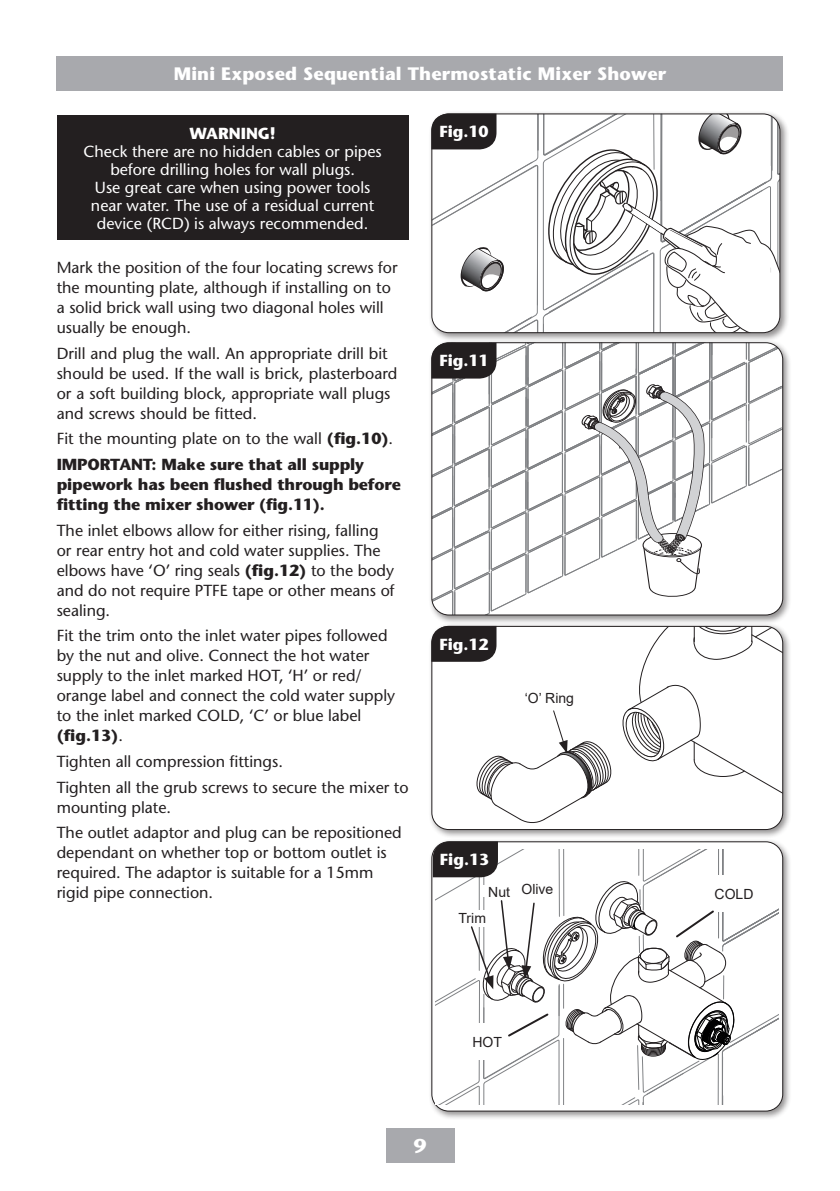
<style>
.page{position:relative;width:840px;height:1191px;background:#fff}
.page>*{position:absolute;margin:0;border:0;box-sizing:border-box;transform-origin:0 0}
.t1{font:700 20px "Stone Sans Std";color:#fff}
.t2{font:700 18px "Stone Sans Std";letter-spacing:.01em;color:#fff}
._03_Body_text_8pt_ITC{font:500 16px/20px "Stone Sans Std";color:#231f20}
.t3{font:500 16px/18px "Stone Sans Std";color:#fff;text-align:center}
._03_Body_text_8pt_ITC-2{font:700 16px/20px "Stone Sans Std";letter-spacing:-.01em;color:#231f20}
.t4{font:700 16px "Stone Sans Std";color:#fff}
.t5{font:14px "Arial";color:#231f20}
.s1{font-weight:700}
</style>
<div class="page">
<div style="left:57px;top:57px;width:725px;height:34px;background:#a8a9ad"></div>
<div style="left:386px;top:1128px;width:68px;height:34px;background:#a8a9ad"></div>
<div style="left:427px;top:339px;width:364px;height:286px;background:#231f20;opacity:.5"></div>
<div style="left:427px;top:622px;width:364px;height:217px;background:#231f20;opacity:.5"></div>
<div style="left:431px;top:626px;width:351px;height:203px;background:#fff;border-radius:17px"></div>
<svg style="left:622px;top:626px;width:160px;height:203px"></svg>
<div style="left:431px;top:626px;width:351px;height:204px;border:1px solid #231f20;border-radius:17px"></div>
<div style="left:427px;top:110px;width:361px;height:232px;background:#231f20;opacity:.5"></div>
<svg style="left:431px;top:343px;width:351px;height:272px"></svg>
<svg style="left:431px;top:626px;width:65px;height:36px;background:#2e2b2c"></svg>
<svg style="left:431px;top:114px;width:348px;height:219px"></svg>
<svg style="left:476px;top:710px;width:136px;height:113px"></svg>
<div style="left:57px;top:115px;width:351px;height:125px;background:#231f20"></div>
<div style="left:427px;top:838px;width:364px;height:282px;background:#231f20;opacity:.5"></div>
<div style="left:431px;top:841px;width:351px;height:270px;background:#fff;border-radius:17px"></div>
<svg style="left:432px;top:841px;width:345px;height:263px"></svg>
<p class="t2" style="left:174px;top:63px;width:494px">Mini Exposed Sequential Thermostatic Mixer Shower</p>
<p class="t4" style="left:189px;top:123px;width:88px">WARNING!</p>
<p class="t3" style="left:84px;top:142px;width:299px">Check there are no hidden cables or pipes before drilling holes for wall plugs.</p>
<p class="t3" style="left:95px;top:178px;width:277px">Use great care when using power tools</p>
<p class="t3" style="left:91px;top:196px;width:285px">near water. The use of a residual current device (RCD) is always recommended.</p>
<p class="_03_Body_text_8pt_ITC" style="left:57px;top:257px;width:342px">Mark the position of the four locating screws for the mounting plate, although if installing on to a solid brick wall using two diagonal holes will usually be enough.</p>
<p class="_03_Body_text_8pt_ITC" style="left:57px;top:343px;width:342px">Drill and plug the wall. An appropriate drill bit should be used. If the wall is brick, plasterboard or a soft building block, appropriate wall plugs and screws should be fitted.</p>
<p class="_03_Body_text_8pt_ITC" style="left:57px;top:428px;width:338px">Fit the mounting plate on to the wall <span class="s1">(fig.10)</span>.</p>
<p class="_03_Body_text_8pt_ITC-2" style="left:57px;top:454px;width:345px">IMPORTANT: Make sure that all supply pipework has been flushed through before fitting the mixer shower (fig.11).</p>
<p class="_03_Body_text_8pt_ITC" style="left:57px;top:520px;width:339px">The inlet elbows allow for either rising, falling or rear entry hot and cold water supplies. The elbows have ‘O’ ring seals <span class="s1">(fig.12)</span> to the body and do not require PTFE tape or other means of sealing.</p>
<p class="_03_Body_text_8pt_ITC" style="left:57px;top:626px;width:339px">Fit the trim onto the inlet water pipes followed by the nut and olive. Connect the hot water supply to the inlet marked HOT, ‘H’ or red/ orange label and connect the cold water supply to the inlet marked COLD, ‘C’ or blue label <span class="s1">(fig.13)</span>.</p>
<p class="_03_Body_text_8pt_ITC" style="left:57px;top:751px;width:227px">Tighten all compression fittings.</p>
<p class="_03_Body_text_8pt_ITC" style="left:57px;top:777px;width:353px">Tighten all the grub screws to secure the mixer to mounting plate.</p>
<p class="_03_Body_text_8pt_ITC" style="left:57px;top:823px;width:346px">The outlet adaptor and plug can be repositioned dependant on whether top or bottom outlet is required. The adaptor is suitable for a 15mm rigid pipe connection.</p>
<p class="t4" style="left:439px;top:122px;width:51px">Fig.10</p>
<p class="t4" style="left:439px;top:351px;width:51px">Fig.11</p>
<p class="t4" style="left:439px;top:634px;width:51px">Fig.12</p>
<p class="t5" style="left:524px;top:688px;width:51px">‘O’ Ring</p>
<p class="t4" style="left:439px;top:850px;width:51px">Fig.13</p>
<p class="t5" style="left:488px;top:882px;width:23px">Nut</p>
<p class="t5" style="left:521px;top:879px;width:33px">Olive</p>
<p class="t5" style="left:458px;top:908px;width:29px">Trim</p>
<p class="t1" style="left:413px;top:1134px;width:14px">9</p>
<p class="t5" style="left:472px;top:1032px;width:31px">HOT</p>
<p class="t5" style="left:714px;top:884px;width:40px">COLD</p>
</div>
